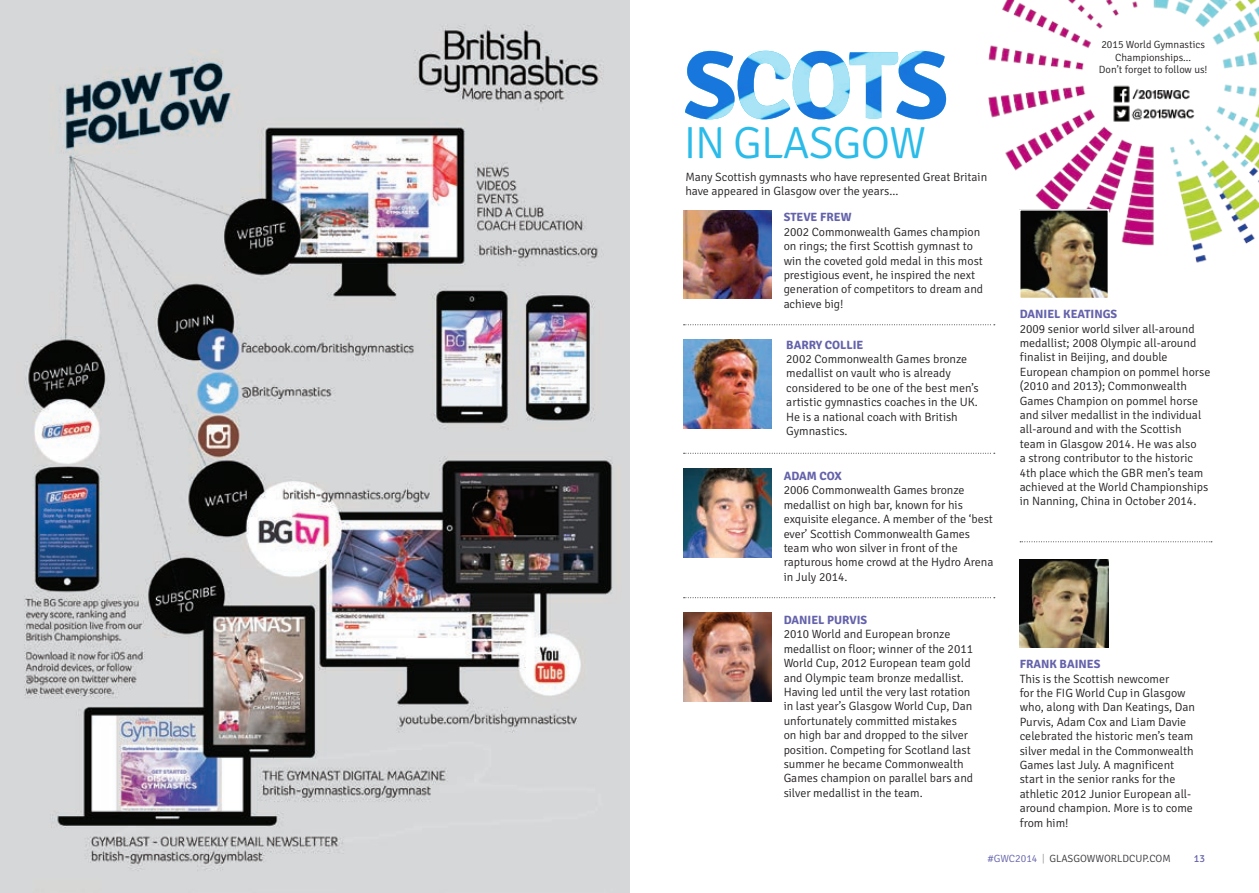
<style>
.page{position:relative;width:1259px;height:893px;background:#fff}
.page>*{position:absolute;margin:0;border:0;box-sizing:border-box;transform-origin:0 0}
.t1{font:700 96px "Signika";letter-spacing:-.035em;color:#2abbe9}
.t2{font:300 45px "Signika";letter-spacing:-.02em;color:#2abbe9}
.t3{font:300 12px/14.4px "Signika";color:#231f20}
.t4{font:700 12px "Signika";color:#6462aa}
.t5{font:300 10.5px/12.6px "Signika";color:#231f20;text-align:center}
.t6{font:300 10.5px "Signika";color:#38383d}
.t7{font:10.5px "Signika";color:#6462aa}
.s1{color:#6462aa}
.s2{color:#9d9fa2}
</style>
<div class="page">
<img style="left:988px;top:0;width:271px;height:263px">
<img style="left:685px;top:51px;width:261px;height:68px">
<img style="left:1022px;top:212px;width:84px;height:84px">
<div style="left:1019px;top:209px;width:90px;height:90px;border:2px solid #fff"></div>
<img style="left:683px;top:469px;width:89px;height:88px">
<img style="left:683px;top:339px;width:89px;height:89px">
<img style="left:1019px;top:559px;width:89px;height:89px">
<img style="left:683px;top:613px;width:89px;height:88px">
<img style="left:683px;top:210px;width:89px;height:89px">
<svg style="left:683px;top:324px;width:312px;height:1px"></svg>
<svg style="left:683px;top:453px;width:312px;height:1px"></svg>
<svg style="left:683px;top:597px;width:312px;height:1px"></svg>
<svg style="left:1020px;top:541px;width:192px;height:1px"></svg>
<img style="left:1111px;top:81px;width:84px;height:23px">
<img style="left:1108px;top:104px;width:89px;height:22px">
<img style="left:0;top:0;width:629px;height:893px">
<h1 class="t1" style="left:683px;top:28px;width:266px">SCOTS</h1>
<h2 class="t2" style="left:683px;top:118px;width:244px">IN GLASGOW</h2>
<p class="t3" style="left:685px;top:170px;width:303px">Many Scottish gymnasts who have represented Great Britain have appeared in Glasgow over the years...</p>
<p class="t4" style="left:783px;top:210px;width:69px">STEVE FREW</p>
<p class="t3" style="left:783px;top:225px;width:201px">2002 Commonwealth Games champion on rings; the first Scottish gymnast to win the coveted gold medal in this most prestigious event, he inspired the next generation of competitors to dream and achieve big!</p>
<p class="t4" style="left:786px;top:337px;width:79px">BARRY COLLIE</p>
<p class="t3" style="left:786px;top:352px;width:194px">2002 Commonwealth Games bronze medallist on vault who is already considered to be one of the best men’s artistic gymnastics coaches in the UK.<br>He is a national coach with British<br>Gymnastics.</p>
<p class="t4" style="left:783px;top:469px;width:60px">ADAM COX</p>
<p class="t3" style="left:783px;top:483px;width:211px">2006 Commonwealth Games bronze medallist on high bar, known for his exquisite elegance. A member of the ‘best ever’ Scottish Commonwealth Games team who won silver in front of the rapturous home crowd at the Hydro Arena in July 2014.</p>
<p class="t4" style="left:783px;top:613px;width:85px">DANIEL PURVIS</p>
<p class="t3" style="left:783px;top:627px;width:191px">2010 World and European bronze medallist on floor; winner of the 2011<br>World Cup, 2012 European team gold and Olympic team bronze medallist.<br>Having led until the very last rotation in last year’s Glasgow World Cup, Dan unfortunately committed mistakes<br>on high bar and dropped to the silver position. Competing for Scotland last summer he became Commonwealth Games champion on parallel bars and silver medallist in the team.</p>
<p class="t5" style="left:1101px;top:38px;width:105px">2015 World Gymnastics<br>Championships...</p>
<p class="t5" style="left:1099px;top:63px;width:110px">Don’t forget to follow us!</p>
<p class="t4" style="left:1019px;top:307px;width:99px">DANIEL KEATINGS</p>
<p class="t3" style="left:1019px;top:322px;width:192px">2009 senior world silver all-around medallist; 2008 Olympic all-around finalist in Beijing, and double European champion on pommel horse (2010 and 2013); Commonwealth Games Champion on pommel horse and silver medallist in the individual all-around and with the Scottish<br>team in Glasgow 2014. He was also<br>a strong contributor to the historic 4th place which the GBR men’s team achieved at the World Championships in Nanning, China in October 2014.</p>
<p class="t4" style="left:1019px;top:657px;width:82px">FRANK BAINES</p>
<p class="t3" style="left:1019px;top:672px;width:177px">This is the Scottish newcomer<br>for the FIG World Cup in Glasgow who, along with Dan Keatings, Dan<br>Purvis, Adam Cox and Liam Davie celebrated the historic men’s team silver medal in the Commonwealth<br>Games last July. A magnificent start in the senior ranks for the athletic 2012 Junior European all&shy;around champion. More is to come from him!</p>
<p class="t6" style="left:987px;top:852px;width:185px"><span class="s1">#GWC2014</span> <span class="s2">|</span> GLASGOWWORLDCUP.COM</p>
<p class="t7" style="left:1193px;top:852px;width:13px">13</p>
</div>
